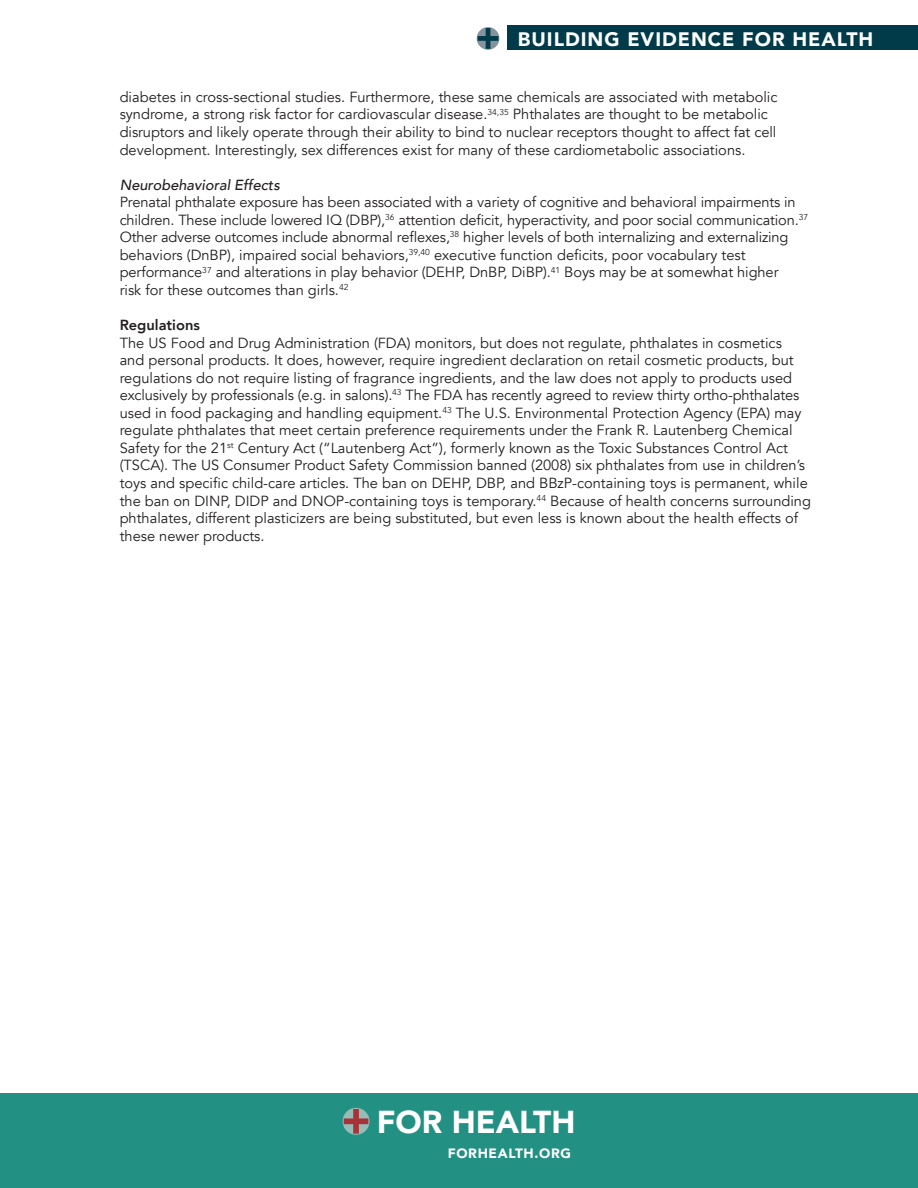
<style>
.page{position:relative;width:918px;height:1188px;background:#fff}
.page>*{position:absolute;margin:0;border:0;box-sizing:border-box;transform-origin:0 0}
.t1{font:900 31.65px "Avenir";color:#fff}
.t2{font:900 19.5px "Avenir";letter-spacing:.05em;color:#fff}
.t3{font:14.7px/17.5px "Avenir";color:#231f20}
.t4{font:italic 500 14.7px "Avenir";color:#231f20}
.t5{font:800 14.7px "Avenir";color:#231f20}
.t6{font:900 13.5px "Avenir";letter-spacing:.05em;color:#fff}
</style>
<div class="page">
<div style="left:508px;top:26px;width:410px;height:24px;background:#013b4a"></div>
<svg style="left:477px;top:27px;width:22px;height:23px"></svg>
<svg style="left:478px;top:28px;width:20px;height:21px"></svg>
<div style="left:0;top:1094px;width:918px;height:94px;background:#229083"></div>
<svg style="left:343px;top:1108px;width:27px;height:27px"></svg>
<svg style="left:344px;top:1109px;width:24px;height:25px"></svg>
<h2 class="t2" style="left:518px;top:22px;width:357px">BUILDING EVIDENCE FOR HEALTH</h2>
<p class="t3" style="left:120px;top:88px;width:659px">diabetes in cross-sectional studies. Furthermore, these same chemicals are associated with metabolic syndrome, a strong risk factor for cardiovascular disease.<sup>34,35</sup> Phthalates are thought to be metabolic disruptors and likely operate through their ability to bind to nuclear receptors thought to affect fat cell development. Interestingly, sex differences exist for many of these cardiometabolic associations.</p>
<p class="t4" style="left:120px;top:176px;width:162px">Neurobehavioral Effects</p>
<p class="t3" style="left:120px;top:194px;width:690px">Prenatal phthalate exposure has been associated with a variety of cognitive and behavioral impairments in children. These include lowered IQ (DBP),<sup>36</sup> attention deficit, hyperactivity, and poor social communication.<sup>37<br></sup>Other adverse outcomes include abnormal reflexes,<sup>38</sup> higher levels of both internalizing and externalizing behaviors (DnBP), impaired social behaviors,<sup>39,40</sup> executive function deficits, poor vocabulary test performance<sup>37</sup> and alterations in play behavior (DEHP, DnBP, DiBP).<sup>41</sup> Boys may be at somewhat higher<br>risk for these outcomes than girls.<sup>42</sup></p>
<p class="t5" style="left:120px;top:314px;width:82px">Regulations</p>
<p class="t3" style="left:120px;top:334px;width:693px">The US Food and Drug Administration (FDA) monitors, but does not regulate, phthalates in cosmetics<br>and personal products. It does, however, require ingredient declaration on retail cosmetic products, but regulations do not require listing of fragrance ingredients, and the law does not apply to products used exclusively by professionals (e.g. in salons).<sup>43</sup> The FDA has recently agreed to review thirty ortho-phthalates used in food packaging and handling equipment.<sup>43</sup> The U.S. Environmental Protection Agency (EPA) may regulate phthalates that meet certain preference requirements under the Frank R. Lautenberg Chemical Safety for the 21<sup>st</sup> Century Act (“Lautenberg Act”), formerly known as the Toxic Substances Control Act (TSCA). The US Consumer Product Safety Commission banned (2008) six phthalates from use in children’s toys and specific child-care articles. The ban on DEHP, DBP, and BBzP-containing toys is permanent, while the ban on DINP, DIDP and DNOP-containing toys is temporary.<sup>44</sup> Because of health concerns surrounding phthalates, different plasticizers are being substituted, but even less is known about the health effects of these newer products.</p>
<h1 class="t1" style="left:377px;top:1095px;width:200px">FOR HEALTH</h1>
<p class="t6" style="left:448px;top:1142px;width:125px">FORHEALTH.ORG</p>
</div>
